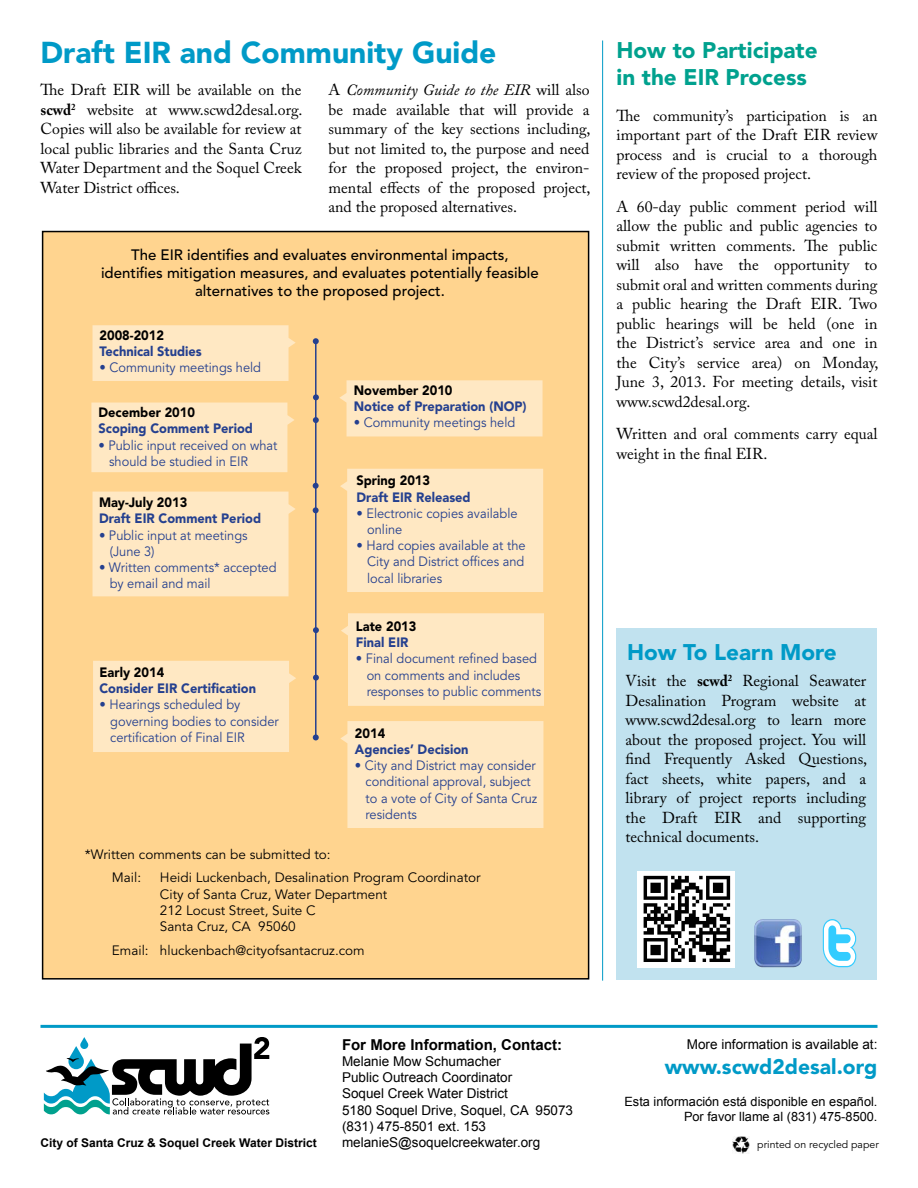
<style>
.page{position:relative;width:918px;height:1188px;background:#fff}
.page>*{position:absolute;margin:0;border:0;box-sizing:border-box;transform-origin:0 0}
.t1{font:900 30px "Avenir";color:#009ac7}
.t2{font:900 22.5px/27px "Avenir";color:#00a18e}
.t3{font:900 22.5px "Avenir";color:#009ac7}
.t4{font:900 21px "Avenir";color:#009ac7}
.t5{font:15.75px/19.5px "Adobe Caslon Pro";color:#000;text-align:justify}
.t6{font:500 15px/18px "Avenir";color:#000;text-align:center}
.t7{font:700 15px "Arial";color:#000}
.t8{font:13.5px/16.2px "Avenir";color:#25408f;scale:.95 1}
.t9{font:13.5px/16.2px "Avenir";color:#000}
.t10{font:13.5px/16.2px "Arial";color:#000}
.t11{font:900 13.5px "Avenir";color:#25408f;scale:.95 1}
.t12{font:900 13.5px "Avenir";color:#000;scale:.95 1}
.t13{font:12.75px/15.3px "Arial";color:#000;text-align:right}
.t14{font:700 12px "Arial";color:#000}
.t15{font:10.5px "Avenir";color:#000}
.s1{font-weight:700}
.s2{font-style:italic}
</style>
<div class="page">
<div style="left:616px;top:629px;width:262px;height:351px;background:#c1e2ef"></div>
<hr style="left:40px;top:1025px;width:838px;height:3px;background:#009ac7">
<svg style="left:44px;top:1037px;width:225px;height:77px"></svg>
<img style="left:733px;top:1136px;width:17px;height:17px">
<hr style="left:602px;top:40px;width:1px;height:941px;background:#009ac7">
<img style="left:637px;top:872px;width:98px;height:95px">
<svg style="left:823px;top:919px;width:33px;height:48px"></svg>
<img style="left:754px;top:919px;width:48px;height:48px">
<div style="left:43px;top:232px;width:546px;height:747px;background:#ffd48f"></div>
<div style="left:339px;top:380px;width:204px;height:56px;background:#ffe8c3"></div>
<hr style="left:315px;top:341px;width:2px;height:396px;background:#25408f">
<svg style="left:313px;top:338px;width:6px;height:6px"></svg>
<svg style="left:313px;top:734px;width:6px;height:6px"></svg>
<div style="left:91px;top:403px;width:203px;height:69px;background:#ffe8c3"></div>
<svg style="left:313px;top:417px;width:6px;height:6px"></svg>
<div style="left:340px;top:469px;width:203px;height:123px;background:#ffe8c3"></div>
<svg style="left:313px;top:483px;width:6px;height:6px"></svg>
<div style="left:93px;top:492px;width:202px;height:104px;background:#ffe8c3"></div>
<svg style="left:313px;top:507px;width:6px;height:6px"></svg>
<div style="left:341px;top:613px;width:203px;height:93px;background:#ffe8c3"></div>
<div style="left:93px;top:661px;width:203px;height:91px;background:#ffe8c3"></div>
<div style="left:340px;top:721px;width:203px;height:107px;background:#ffe8c3"></div>
<svg style="left:313px;top:627px;width:6px;height:6px"></svg>
<svg style="left:313px;top:675px;width:6px;height:6px"></svg>
<div style="left:93px;top:325px;width:203px;height:56px;background:#ffe8c3"></div>
<svg style="left:313px;top:394px;width:6px;height:6px"></svg>
<h1 class="t1" style="left:40px;top:35px;width:458px">Draft EIR and Community Guide</h1>
<p class="t5" style="left:40px;top:80px;width:264px">The Draft EIR will be available on the <span class="s1">scwd</span><sup>2</sup> website at www.scwd2desal.org.<br>Copies will also be available for review at local public libraries and the Santa Cruz Water Department and the Soquel Creek Water District offices.</p>
<p class="t5" style="left:329px;top:80px;width:264px">A <span class="s2">Community Guide to the EIR</span> will also be made available that will provide a summary of the key sections including, but not limited to, the purpose and need for the proposed project, the environ&shy;mental effects of the proposed project, and the proposed alternatives.</p>
<p class="t6" style="left:101px;top:246px;width:439px">The EIR identifies and evaluates environmental impacts, identifies mitigation measures, and evaluates potentially feasible alternatives to the proposed project.</p>
<p class="t12" style="left:100px;top:327px;width:69px">2008-2012</p>
<p class="t11" style="left:100px;top:343px;width:109px">Technical Studies</p>
<p class="t8" style="left:100px;top:360px;width:172px">• Community meetings held</p>
<p class="t12" style="left:98px;top:404px;width:103px">December 2010</p>
<p class="t11" style="left:98px;top:420px;width:164px">Scoping Comment Period</p>
<p class="t8" style="left:109px;top:437px;width:179px;text-indent:-11px">• Public input received on what should be studied in EIR</p>
<p class="t12" style="left:99px;top:494px;width:94px">May-July 2013</p>
<p class="t11" style="left:99px;top:511px;width:172px">Draft EIR Comment Period</p>
<p class="t8" style="left:110px;top:527px;width:147px;text-indent:-11px">• Public input at meetings (June 3)</p>
<p class="t8" style="left:110px;top:560px;width:177px;text-indent:-11px">• Written comments* accepted by email and mail</p>
<p class="t12" style="left:100px;top:664px;width:70px">Early 2014</p>
<p class="t11" style="left:100px;top:680px;width:166px">Consider EIR Certification</p>
<p class="t8" style="left:110px;top:697px;width:179px;text-indent:-11px">• Hearings scheduled by governing bodies to consider certification of Final EIR</p>
<p class="t12" style="left:354px;top:382px;width:105px">November 2010</p>
<p class="t11" style="left:354px;top:398px;width:183px">Notice of Preparation (NOP)</p>
<p class="t8" style="left:354px;top:415px;width:172px">• Community meetings held</p>
<p class="t12" style="left:357px;top:473px;width:79px">Spring 2013</p>
<p class="t11" style="left:357px;top:489px;width:122px">Draft EIR Released</p>
<p class="t8" style="left:367px;top:505px;width:160px;text-indent:-11px">• Electronic copies available online</p>
<p class="t8" style="left:367px;top:538px;width:168px;text-align:justify;text-indent:-11px">• Hard copies available at the City and District offices and local libraries</p>
<p class="t12" style="left:356px;top:618px;width:65px">Late 2013</p>
<p class="t11" style="left:356px;top:634px;width:57px">Final EIR</p>
<p class="t8" style="left:367px;top:651px;width:185px;text-indent:-11px">• Final document refined based on comments and includes responses to public comments</p>
<p class="t12" style="left:355px;top:725px;width:33px">2014</p>
<p class="t11" style="left:355px;top:741px;width:121px">Agencies’ Decision</p>
<p class="t8" style="left:366px;top:758px;width:182px;text-indent:-11px">• City and District may consider conditional approval, subject to a vote of City of Santa Cruz residents</p>
<p class="t9" style="left:112px;top:843px;width:220px;line-height:23.7px;text-indent:-27px">*Written comments can be submitted to:<br>Mail:</p>
<p class="t9" style="left:160px;top:870px;width:322px">Heidi Luckenbach, Desalination Program Coordinator City of Santa Cruz, Water Department<br>212 Locust Street, Suite C<br>Santa Cruz, CA 95060</p>
<p class="t9" style="left:112px;top:942px;width:254px">Email: hluckenbach@cityofsantacruz.com</p>
<h2 class="t2" style="left:616px;top:36px;width:203px">How to Participate in the EIR Process</h2>
<p class="t5" style="left:616px;top:105px;width:263px">The community’s participation is an important part of the Draft EIR review process and is crucial to a thorough review of the proposed project.</p>
<p class="t5" style="left:616px;top:196px;width:264px">A 60-day public comment period will allow the public and public agencies to submit written comments. The public will also have the opportunity to submit oral and written comments during a public hearing the Draft EIR. Two public hearings will be held (one in the District’s service area and one in the City’s service area) on Monday, June 3, 2013. For meeting details, visit www.scwd2desal.org.</p>
<p class="t5" style="left:617px;top:424px;width:262px">Written and oral comments carry equal weight in the final EIR.</p>
<h2 class="t3" style="left:627px;top:638px;width:211px">How To Learn More</h2>
<p class="t5" style="left:626px;top:671px;width:243px">Visit the <span class="s1">scwd</span><sup>2</sup> Regional Seawater Desalination Program website at www.scwd2desal.org to learn more about the proposed project. You will find Frequently Asked Questions, fact sheets, white papers, and a library of project reports including the Draft EIR and supporting technical documents.</p>
<p class="t7" style="left:342px;top:1035px;width:222px">For More Information, Contact:</p>
<p class="t10" style="left:342px;top:1053px;width:233px">Melanie Mow Schumacher<br>Public Outreach Coordinator<br>Soquel Creek Water District<br>5180 Soquel Drive, Soquel, CA 95073 (831) 475-8501 ext. 153</p>
<p class="t14" style="left:40px;top:1135px;width:278px">City of Santa Cruz &amp; Soquel Creek Water District</p>
<p class="t10" style="left:342px;top:1134px;width:200px">melanieS@soquelcreekwater.org</p>
<p class="t10" style="left:687px;top:1036px;width:192px">More information is available at:</p>
<h3 class="t4" style="left:665px;top:1054px;width:214px">www.scwd2desal.org</h3>
<p class="t13" style="left:624px;top:1094px;width:255px">Esta información está disponible en español.<br>Por favor llame al (831) 475-8500.</p>
<p class="t15" style="left:757px;top:1138px;width:123px">printed on recycled paper</p>
</div>
